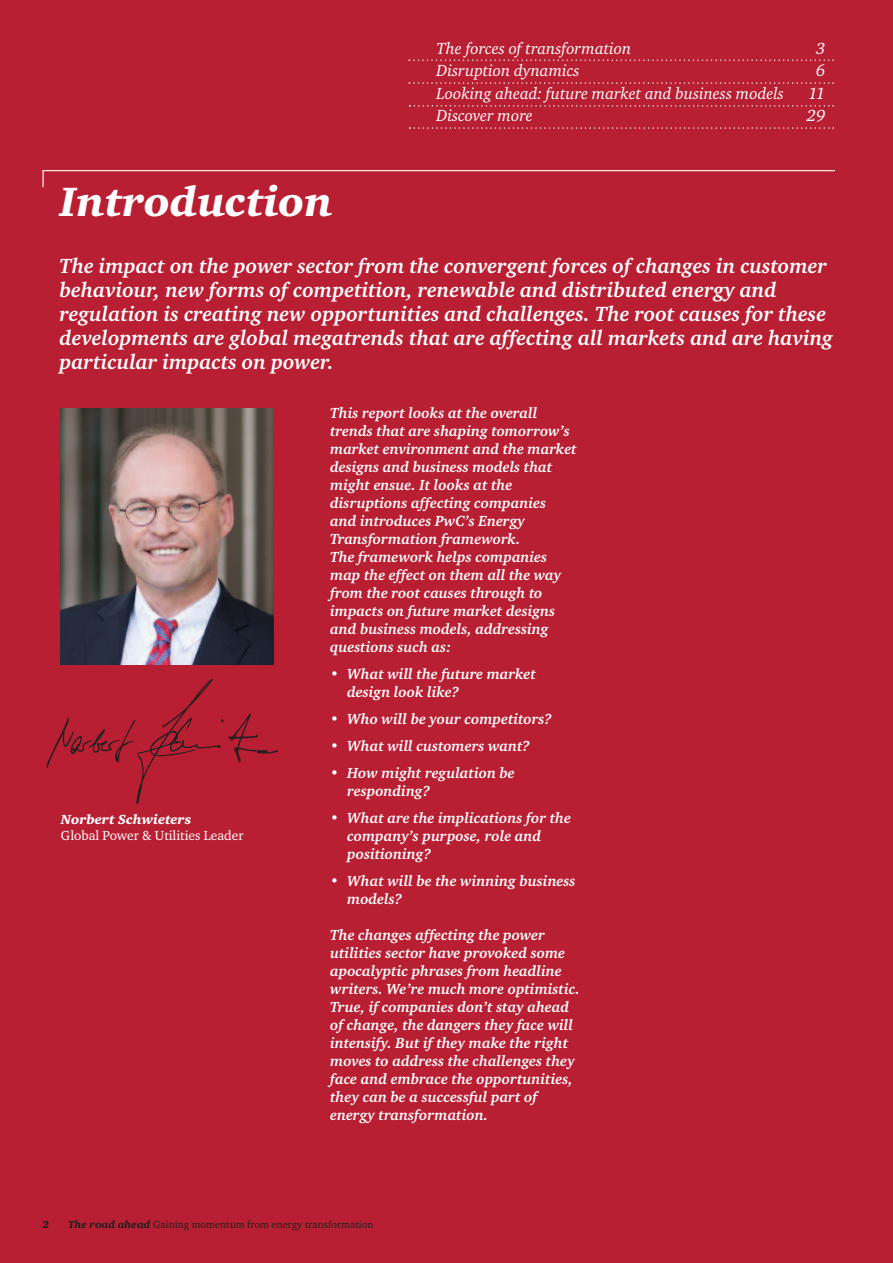
<style>
.page{position:relative;width:893px;height:1263px;background:#b91f33}
.page>*{position:absolute;margin:0;border:0;box-sizing:border-box;transform-origin:0 0}
.t1{font:42px "Charter ITC Blac Ital";color:#fff}
.t2{font:italic 700 21px/24px "Charter ITC";color:#fff}
.t3{font:italic 16.5px "Charter ITC";color:#fff}
.t4{font:italic 700 15px/18px "Charter ITC";color:#fff}
.t5{font:13.5px "Charter ITC";color:#fff}
.t6{font:13.5px "Charter ITC Blac Ital";color:#fff}
.t7{font:10.5px "Charter ITC";color:#231f20}
.t8{font:10.5px "Charter ITC Blac Ital";color:#231f20}
.s1{font-family:"Charter ITC Blac Ital"}
</style>
<div class="page">
<img style="left:60px;top:408px;width:214px;height:256px">
<img style="left:46px;top:678px;width:232px;height:126px">
<svg style="left:42px;top:170px;width:793px;height:18px"></svg>
<svg style="left:409px;top:59px;width:425px;height:2px"></svg>
<svg style="left:409px;top:82px;width:425px;height:2px"></svg>
<svg style="left:409px;top:105px;width:425px;height:2px"></svg>
<svg style="left:409px;top:127px;width:425px;height:2px"></svg>
<h1 class="t1" style="left:60px;top:177px;width:275px">Introduction</h1>
<p class="t3" style="left:437px;top:38px;width:196px">The forces of transformation</p>
<p class="t3" style="left:816px;top:38px;width:11px">3</p>
<p class="t3" style="left:437px;top:61px;width:144px">Disruption dynamics</p>
<p class="t3" style="left:816px;top:61px;width:11px">6</p>
<p class="t3" style="left:437px;top:83px;width:349px">Looking ahead: future market and business models</p>
<p class="t3" style="left:808px;top:83px;width:18px">11</p>
<p class="t3" style="left:437px;top:106px;width:98px">Discover more</p>
<p class="t3" style="left:807px;top:106px;width:20px">29</p>
<p class="t2" style="left:60px;top:254px;width:775px">The impact on the power sector from the convergent forces of changes in customer behaviour, new forms of competition, renewable and distributed energy and regulation is creating new opportunities and challenges. The root causes for these developments are global megatrends that are affecting all markets and are having particular impacts on power.</p>
<p class="t4" style="left:330px;top:404px;width:248px">This report looks at the overall trends that are shaping tomorrow’s market environment and the market designs and business models that might ensue. It looks at the disruptions affecting companies<br>and introduces PwC’s Energy<br>Transformation framework.<br>The framework helps companies map the effect on them all the way from the root causes through to impacts on future market designs and business models, addressing questions such as:</p>
<p class="t4" style="left:347px;top:665px;width:190px;text-indent:-17px">• What will the future market design look like?</p>
<p class="t4" style="left:330px;top:710px;width:223px">• Who will be your competitors?</p>
<p class="t4" style="left:330px;top:737px;width:201px">• What will customers want?</p>
<p class="t4" style="left:347px;top:764px;width:169px;text-indent:-17px">• How might regulation be responding?</p>
<p class="t4" style="left:347px;top:809px;width:225px;text-indent:-17px">• What are the implications for the company’s purpose, role and positioning?</p>
<p class="t4" style="left:347px;top:872px;width:230px;text-indent:-17px">• What will be the winning business models?</p>
<p class="t4" style="left:330px;top:926px;width:251px">The changes affecting the power utilities sector have provoked some apocalyptic phrases from headline writers. We’re much more optimistic.<br>True, if companies don’t stay ahead of change, the dangers they face will intensify. But if they make the right moves to address the challenges they face and embrace the opportunities, they can be a successful part of energy transformation.</p>
<p class="t6" style="left:61px;top:811px;width:132px">Norbert Schwieters</p>
<p class="t5" style="left:61px;top:828px;width:184px">Global Power &amp; Utilities Leader</p>
<p class="t8" style="left:43px;top:1218px;width:8px">2</p>
<p class="t7" style="left:68px;top:1218px;width:307px"><span class="s1">The road ahead</span> Gaining momentum from energy transformation</p>
</div>
